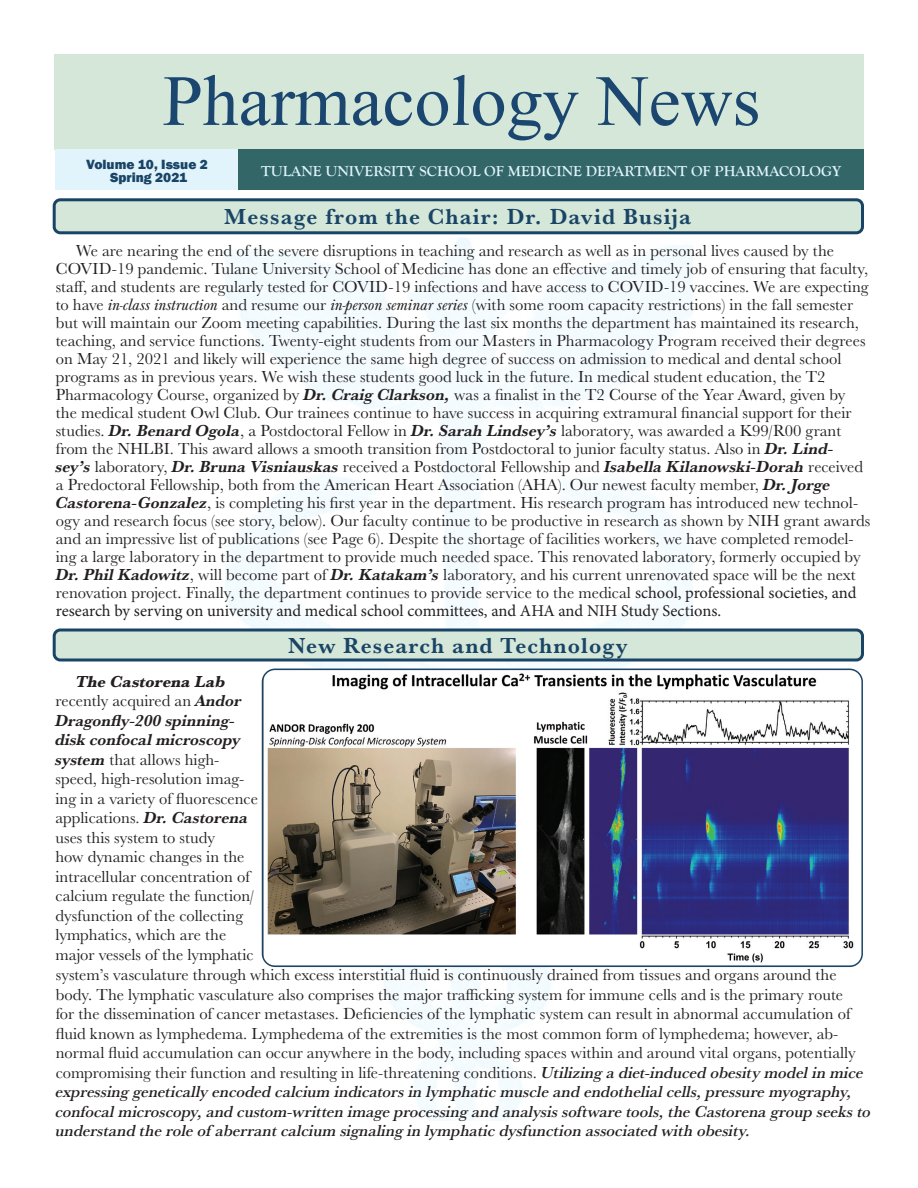
<style>
.page{position:relative;width:918px;height:1188px;background:#fff}
.page>*{position:absolute;margin:0;border:0;box-sizing:border-box;transform-origin:0 0}
.t1{font:72px "Times New Roman";color:#1b4670}
.t2{font:700 22.5px "Baskerville URW";letter-spacing:.05em;color:#1a4466}
.t3{font:16.5px/19.5px "Baskerville URW";color:#231f20}
.t4{font:700 15px "Goudy Old Style T";color:#e1f4fc}
.t5{font:800 13.8px "Franklin Gothic";color:#1a4466}
.s1{font-style:italic}
.s2{font-weight:700;font-style:italic}
.s3{font-family:"Minion Pro"}
.s4{font-weight:700;font-style:italic;font-stretch:expanded}
.s5{font-weight:500;font-style:italic}
</style>
<div class="page">
<div style="left:54px;top:54px;width:810px;height:95px;background:#d4e7d8"></div>
<div style="left:56px;top:149px;width:184px;height:41px;background:#e1f4fc"></div>
<div style="left:238px;top:149px;width:626px;height:41px;background:#326667"></div>
<div style="left:54px;top:200px;width:809px;height:33px;background:#d4e7d8;border-radius:6px"></div>
<div style="left:53px;top:198px;width:811px;height:36px;border:3px solid #1a4466;border-radius:6px"></div>
<div style="left:54px;top:630px;width:809px;height:30px;background:#d4e7d8;border-radius:6px"></div>
<div style="left:53px;top:628px;width:811px;height:34px;border:3px solid #1a4466;border-radius:6px"></div>
<img style="left:263px;top:669px;width:599px;height:297px">
<div style="left:262px;top:669px;width:601px;height:298px;border:2px solid #1a4466;border-radius:13px"></div>
<p class="t1" style="left:162px;top:50px;width:601px">Pharmacology News</p>
<p class="t5" style="left:86px;top:155px;width:123px">Volume 10, Issue 2</p>
<p class="t5" style="left:110px;top:169px;width:79px">Spring 2021</p>
<p class="t4" style="left:261px;top:163px;width:582px">TULANE UNIVERSITY SCHOOL OF MEDICINE DEPARTMENT OF PHARMACOLOGY</p>
<p class="t2" style="left:224px;top:200px;width:468px">Message from the Chair: Dr. David Busija</p>
<p class="t3" style="left:56px;top:241px;width:816px;line-height:18px;text-indent:20px">We are nearing the end of the severe disruptions in teaching and research as well as in personal lives caused by the COVID-19 pandemic. Tulane University School of Medicine has done an effective and timely job of ensuring that faculty, staff, and students are regularly tested for COVID-19 infections and have access to COVID-19 vaccines. We are expecting to have <span class="s1">in-class instruction</span> and resume our <span class="s1">in-person seminar series</span> (with some room capacity restrictions) in the fall semester but will maintain our Zoom meeting capabilities. During the last six months the department has maintained its research, teaching, and service functions. Twenty-eight students from our Masters in Pharmacology Program received their degrees on May 21, 2021 and likely will experience the same high degree of success on admission to medical and dental school programs as in previous years. We wish these students good luck in the future. In medical student education, the T2<br>Pharmacology Course, organized by <span class="s2">Dr. Craig Clarkson,</span> was a finalist in the T2 Course of the Year Award, given by the medical student Owl Club. Our trainees continue to have success in acquiring extramural financial support for their studies. <span class="s2">Dr. Benard Ogola</span>, a Postdoctoral Fellow in <span class="s2">Dr. Sarah Lindsey’s</span> laboratory, was awarded a K99/R00 grant from the NHLBI. This award allows a smooth transition from Postdoctoral to junior faculty status. Also in <span class="s2">Dr. Lind&shy;sey’s</span> laboratory, <span class="s2">Dr. Bruna Visniauskas</span> received a Postdoctoral Fellowship and <span class="s2">Isabella Kilanowski-Dorah</span> received a Predoctoral Fellowship, both from the American Heart Association (AHA). Our newest faculty member, <span class="s2">Dr. Jorge Castorena-Gonzalez</span>, is completing his first year in the department. His research program has introduced new technol&shy;ogy and research focus (see story, below). Our faculty continue to be productive in research as shown by NIH grant awards and an impressive list of publications (see Page 6). Despite the shortage of facilities workers, we have completed remodel&shy;ing a large laboratory in the department to provide much needed space. This renovated laboratory, formerly occupied by <span class="s2">Dr. Phil Kadowitz</span>, will become part of <span class="s2">Dr. Katakam’s</span> laboratory, and his current unrenovated space will be the next renovation project. Finally, the department continues to provide service to the medical <span class="s3">school, professional societies, and research by serving on university and medical school committees, and AHA and NIH Study Sections.</span></p>
<p class="t2" style="left:288px;top:629px;width:341px">New Research and Technology</p>
<p class="t3" style="left:56px;top:671px;width:817px;text-indent:21px"><span class="s4">The Castorena Lab<br></span>recently acquired an <span class="s2">Andor<br>Dragonfly-200 spinning-<br>disk confocal microscopy<br>system</span> that allows high-<br>speed, high-resolution imag-<br>ing in a variety of fluorescence<br>applications. <span class="s2">Dr. Castorena<br></span>uses this system to study<br>how dynamic changes in the<br>intracellular concentration of<br>calcium regulate the function/<br>dysfunction of the collecting<br>lymphatics, which are the<br>major vessels of the lymphatic<br>system’s vasculature through which excess interstitial fluid is continuously drained from tissues and organs around the body. The lymphatic vasculature also comprises the major trafficking system for immune cells and is the primary route<br>for the dissemination of cancer metastases. Deficiencies of the lymphatic system can result in abnormal accumulation of fluid known as lymphedema. Lymphedema of the extremities is the most common form of lymphedema; however, ab&shy;normal fluid accumulation can occur anywhere in the body, including spaces within and around vital organs, potentially compromising their function and resulting in life-threatening conditions. <span class="s5">Utilizing a diet-induced obesity model in mice expressing genetically encoded calcium indicators in lymphatic muscle and endothelial cells, pressure myography, confocal microscopy, and custom-written image processing and analysis software tools, the Castorena group seeks to understand the role of aberrant calcium signaling in lymphatic dysfunction associated with obesity.</span></p>
</div>
